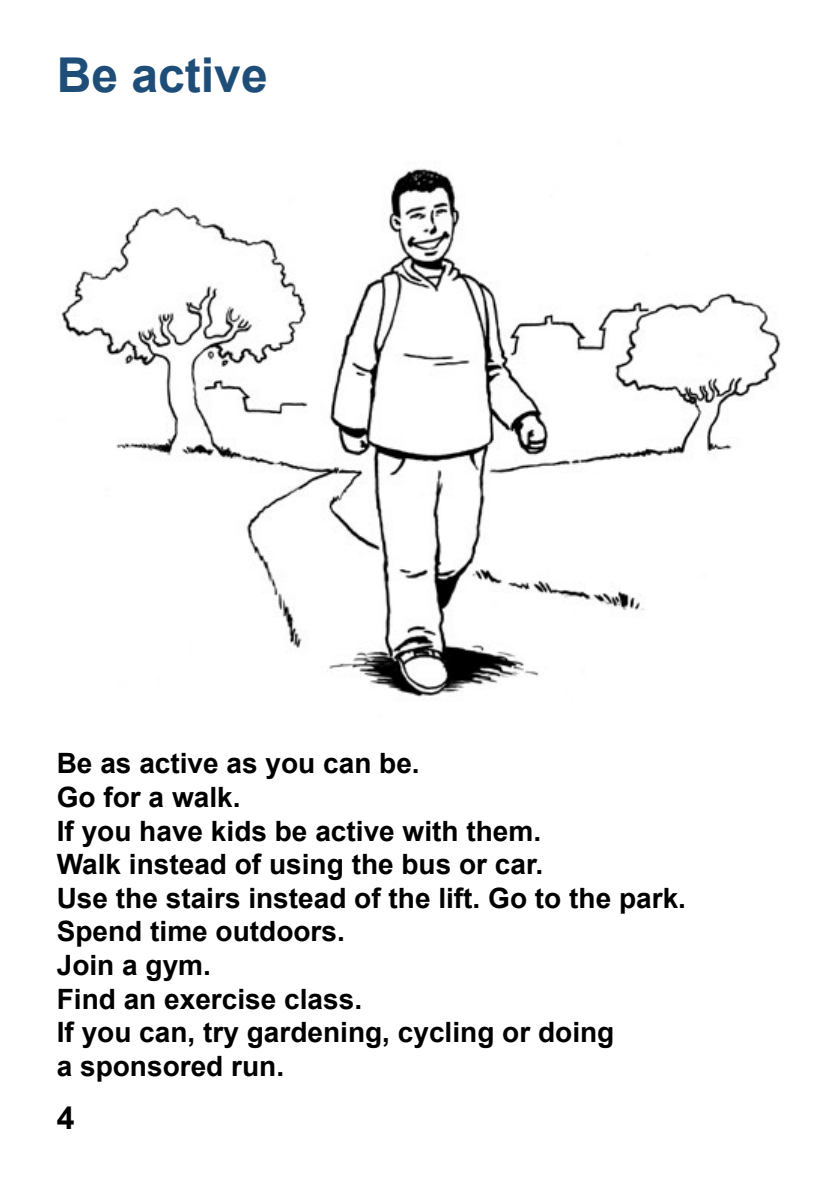
<style>
.page{position:relative;width:840px;height:1191px;background:#fff}
.page>*{position:absolute;margin:0;border:0;box-sizing:border-box;transform-origin:0 0}
.t1{font:700 48px "Arial";color:#1e4d78}
.t2{font:700 32px "Arial";color:#000}
.t3{font:700 28px/33.6px "Arial";color:#000}
</style>
<div class="page">
<img style="left:61px;top:168px;width:720px;height:529px">
<h1 class="t1" style="left:57px;top:41px;width:212px">Be active</h1>
<p class="t3" style="left:57px;top:747px;width:630px">Be as active as you can be.<br>Go for a walk.<br>If you have kids be active with them.<br>Walk instead of using the bus or car.<br>Use the stairs instead of the lift. Go to the park.<br>Spend time outdoors.<br>Join a gym.<br>Find an exercise class.<br>If you can, try gardening, cycling or doing<br>a sponsored run.</p>
<p class="t2" style="left:57px;top:1095px;width:19px">4</p>
</div>
